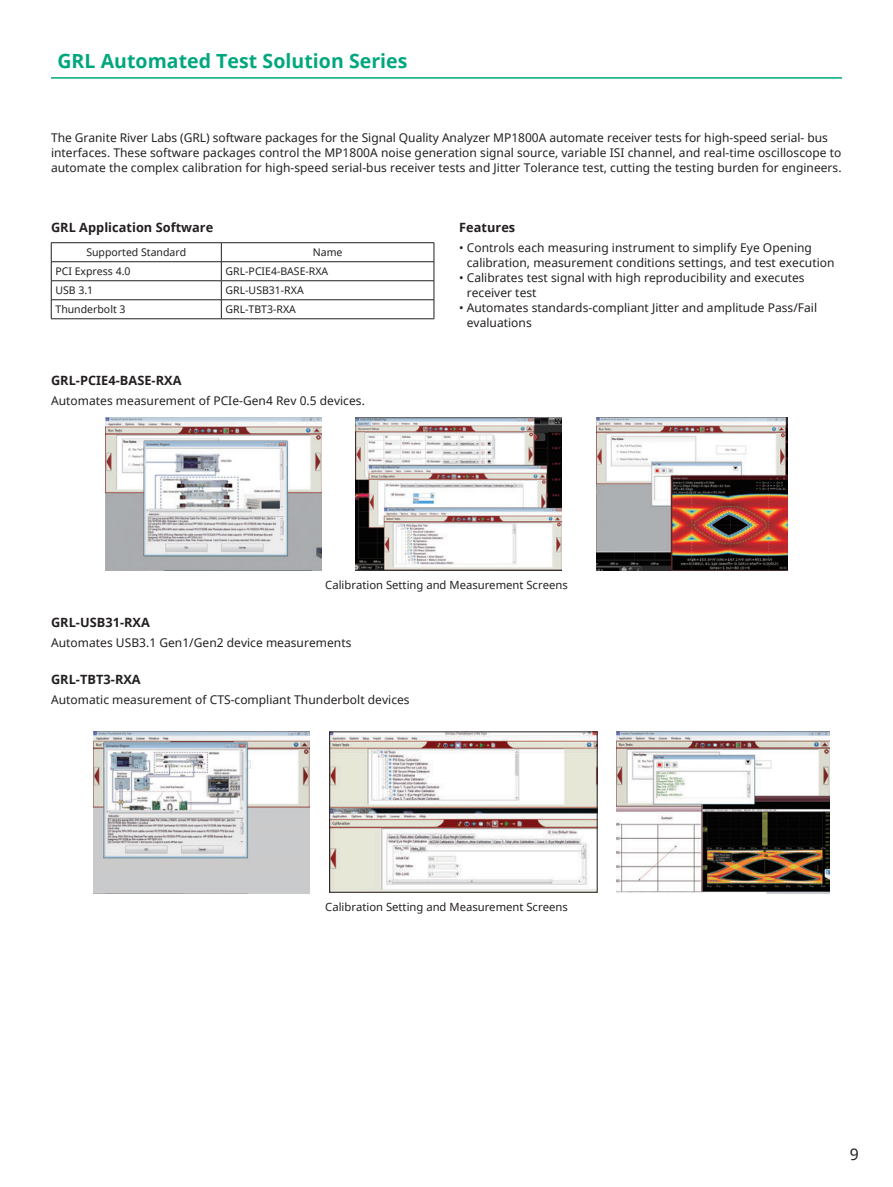
<style>
.page{position:relative;width:893px;height:1187px;background:#fff}
.page>*{position:absolute;margin:0;border:0;box-sizing:border-box;transform-origin:0 0}
.t1{font:700 19.5px "Noto Sans";letter-spacing:.005em;color:#00a77e}
.t2{font:15.75px "Noto Sans";color:#231f20}
.t3{font:700 12.75px "Noto Sans";letter-spacing:.005em;color:#231f20}
.t4{font:12px/15px "Noto Sans";letter-spacing:.005em;color:#231f20}
.t5{font:11.25px "Noto Sans";color:#231f20}
.t6{font:10.5px "Noto Sans";color:#231f20}
</style>
<div class="page">
<img style="left:106px;top:417px;width:215px;height:153px">
<img style="left:356px;top:417px;width:205px;height:153px">
<img style="left:596px;top:417px;width:191px;height:153px">
<img style="left:94px;top:731px;width:215px;height:162px">
<img style="left:332px;top:733px;width:263px;height:157px">
<hr style="left:51px;top:77px;width:791px;height:2px;background:#00a77e">
<hr style="left:51px;top:261px;width:170px;height:1px;background:#231f20">
<hr style="left:221px;top:261px;width:213px;height:1px;background:#231f20">
<svg style="left:221px;top:243px;width:1px;height:75px"></svg>
<hr style="left:51px;top:242px;width:170px;height:1px;background:#231f20">
<hr style="left:221px;top:242px;width:213px;height:1px;background:#231f20">
<hr style="left:51px;top:280px;width:170px;height:1px;background:#231f20">
<hr style="left:221px;top:280px;width:213px;height:1px;background:#231f20">
<hr style="left:51px;top:299px;width:170px;height:1px;background:#231f20">
<svg style="left:51px;top:243px;width:1px;height:75px"></svg>
<hr style="left:221px;top:299px;width:213px;height:1px;background:#231f20">
<svg style="left:434px;top:243px;width:1px;height:75px"></svg>
<hr style="left:51px;top:318px;width:170px;height:1px;background:#231f20">
<hr style="left:221px;top:318px;width:213px;height:1px;background:#231f20">
<img style="left:617px;top:731px;width:213px;height:162px">
<h1 class="t1" style="left:57px;top:47px;width:352px">GRL Automated Test Solution Series</h1>
<p class="t4" style="left:51px;top:130px;width:792px">The Granite River Labs (GRL) software packages for the Signal Quality Analyzer MP1800A automate receiver tests for high-speed serial- bus interfaces. These software packages control the MP1800A noise generation signal source, variable ISI channel, and real-time oscilloscope to automate the complex calibration for high-speed serial-bus receiver tests and Jitter Tolerance test, cutting the testing burden for engineers.</p>
<p class="t3" style="left:51px;top:218px;width:164px">GRL Application Software</p>
<p class="t6" style="left:86px;top:245px;width:101px">Supported Standard</p>
<p class="t6" style="left:313px;top:245px;width:31px">Name</p>
<p class="t6" style="left:55px;top:264px;width:77px">PCI Express 4.0</p>
<p class="t6" style="left:226px;top:264px;width:104px">GRL-PCIE4-BASE-RXA</p>
<p class="t6" style="left:55px;top:283px;width:39px">USB 3.1</p>
<p class="t6" style="left:226px;top:283px;width:80px">GRL-USB31-RXA</p>
<p class="t6" style="left:55px;top:302px;width:72px">Thunderbolt 3</p>
<p class="t6" style="left:226px;top:302px;width:72px">GRL-TBT3-RXA</p>
<p class="t3" style="left:51px;top:371px;width:132px">GRL-PCIE4-BASE-RXA</p>
<p class="t4" style="left:51px;top:393px;width:315px">Automates measurement of PCIe-Gen4 Rev 0.5 devices.</p>
<p class="t3" style="left:459px;top:218px;width:58px">Features</p>
<p class="t4" style="left:467px;top:240px;width:369px;text-indent:-8px">• Controls each measuring instrument to simplify Eye Opening calibration, measurement conditions settings, and test execution</p>
<p class="t4" style="left:467px;top:270px;width:339px;text-indent:-8px">• Calibrates test signal with high reproducibility and executes receiver test</p>
<p class="t4" style="left:467px;top:300px;width:352px;text-indent:-8px">• Automates standards-compliant Jitter and amplitude Pass/Fail evaluations</p>
<p class="t5" style="left:325px;top:577px;width:244px">Calibration Setting and Measurement Screens</p>
<p class="t3" style="left:51px;top:613px;width:100px">GRL-USB31-RXA</p>
<p class="t4" style="left:51px;top:635px;width:302px">Automates USB3.1 Gen1/Gen2 device measurements</p>
<p class="t3" style="left:51px;top:670px;width:91px">GRL-TBT3-RXA</p>
<p class="t4" style="left:51px;top:692px;width:360px">Automatic measurement of CTS-compliant Thunderbolt devices</p>
<p class="t5" style="left:325px;top:898px;width:244px">Calibration Setting and Measurement Screens</p>
<h2 class="t2" style="left:850px;top:1143px;width:11px">9</h2>
</div>
